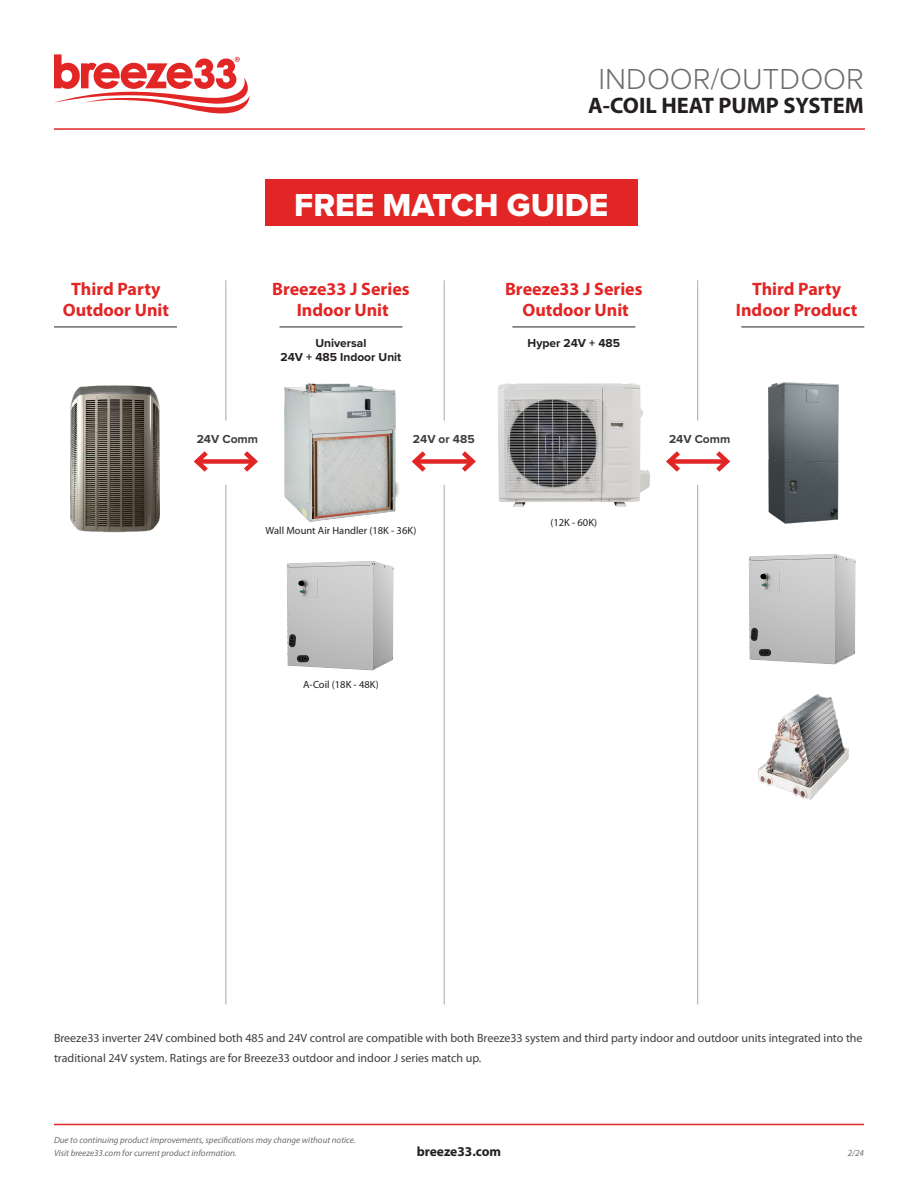
<style>
.page{position:relative;width:918px;height:1188px;background:#fff}
.page>*{position:absolute;margin:0;border:0;box-sizing:border-box;transform-origin:0 0}
.t1{font:33px "Proxima Nova Extrabld";color:#fff}
.t2{font:300 30px "Proxima Nova";color:#6c6d70}
.t3{font:700 22.5px "Myriad Pro";color:#231f20}
.t4{font:700 18px/21.6px "Myriad Pro";color:#e22525;text-align:center}
.t5{font:700 13.5px "Myriad Pro";color:#231f20}
.t6{font:12px/19.5px "Myriad Pro";color:#3e3e3f}
.t7{font:700 12px/14.4px "Proxima Nova";color:#231f20;text-align:center}
.t8{font:700 12px "Proxima Nova";color:#3e3e3f}
.t9{font:10.5px "Myriad Pro";color:#231f20}
.t10{font:italic 9px/12.8px "Myriad Pro";color:#6c6d70}
</style>
<div class="page">
<svg style="left:54px;top:54px;width:196px;height:60px"></svg>
<hr style="left:54px;top:128px;width:811px;height:2px;background:#e22525">
<hr style="left:54px;top:1124px;width:810px;height:1px;background:#e22525">
<div style="left:265px;top:179px;width:372px;height:47px;background:#e22525"></div>
<img style="left:286px;top:561px;width:108px;height:110px">
<hr style="left:279px;top:327px;width:123px;height:1px;background:#231f20">
<img style="left:70px;top:385px;width:90px;height:148px">
<hr style="left:54px;top:327px;width:123px;height:1px;background:#231f20">
<img style="left:498px;top:383px;width:152px;height:124px">
<hr style="left:512px;top:327px;width:123px;height:1px;background:#231f20">
<img style="left:748px;top:554px;width:108px;height:111px">
<img style="left:767px;top:382px;width:72px;height:142px">
<img style="left:758px;top:694px;width:91px;height:106px">
<hr style="left:741px;top:327px;width:123px;height:1px;background:#231f20">
<hr style="left:226px;top:280px;width:1px;height:141px;background:#a8a9ad">
<hr style="left:226px;top:485px;width:1px;height:519px;background:#a8a9ad">
<div style="left:197px;top:459px;width:58px;height:5px;background:#e22525"></div>
<svg style="left:193px;top:451px;width:20px;height:21px"></svg>
<svg style="left:239px;top:451px;width:19px;height:21px"></svg>
<hr style="left:697px;top:280px;width:1px;height:141px;background:#a8a9ad">
<hr style="left:697px;top:485px;width:1px;height:519px;background:#a8a9ad">
<div style="left:669px;top:459px;width:58px;height:5px;background:#e22525"></div>
<svg style="left:666px;top:451px;width:19px;height:21px"></svg>
<svg style="left:711px;top:451px;width:20px;height:21px"></svg>
<hr style="left:444px;top:280px;width:1px;height:141px;background:#a8a9ad">
<hr style="left:444px;top:485px;width:1px;height:519px;background:#a8a9ad">
<div style="left:415px;top:459px;width:58px;height:5px;background:#e22525"></div>
<svg style="left:411px;top:451px;width:20px;height:21px"></svg>
<svg style="left:457px;top:451px;width:19px;height:21px"></svg>
<img style="left:284px;top:383px;width:115px;height:139px">
<h2 class="t2" style="left:599px;top:57px;width:267px">INDOOR/OUTDOOR</h2>
<h3 class="t3" style="left:588px;top:91px;width:277px">A-COIL HEAT PUMP SYSTEM</h3>
<h1 class="t1" style="left:294px;top:180px;width:315px">FREE MATCH GUIDE</h1>
<h3 class="t4" style="left:63px;top:277px;width:108px">Third Party<br>Outdoor Unit</h3>
<h3 class="t4" style="left:505px;top:277px;width:139px">Breeze33 J Series<br>Outdoor Unit</h3>
<p class="t7" style="left:528px;top:335px;width:94px">Hyper 24V + 485</p>
<h3 class="t4" style="left:272px;top:277px;width:139px">Breeze33 J Series<br>Indoor Unit</h3>
<p class="t7" style="left:281px;top:335px;width:122px">Universal<br>24V + 485 Indoor Unit</p>
<h3 class="t4" style="left:736px;top:277px;width:123px">Third Party<br>Indoor Product</h3>
<p class="t8" style="left:197px;top:430px;width:63px">24V Comm</p>
<p class="t8" style="left:413px;top:430px;width:63px">24V or 485</p>
<p class="t8" style="left:669px;top:430px;width:63px">24V Comm</p>
<p class="t9" style="left:266px;top:524px;width:152px">Wall Mount Air Handler (18K - 36K)</p>
<p class="t9" style="left:303px;top:678px;width:77px">A-Coil (18K - 48K)</p>
<p class="t9" style="left:550px;top:516px;width:48px">(12K - 60K)</p>
<p class="t6" style="left:54px;top:1028px;width:810px">Breeze33 inverter 24V combined both 485 and 24V control are compatible with both Breeze33 system and third party indoor and outdoor units integrated into the traditional 24V system. Ratings are for Breeze33 outdoor and indoor J series match up.</p>
<p class="t10" style="left:54px;top:1133px;width:303px">Due to continuing product improvements, specifications may change without notice.<br>Visit breeze33.com for current product information.</p>
<p class="t5" style="left:417px;top:1142px;width:86px">breeze33.com</p>
<p class="t10" style="left:848px;top:1146px;width:18px">2/24</p>
</div>
